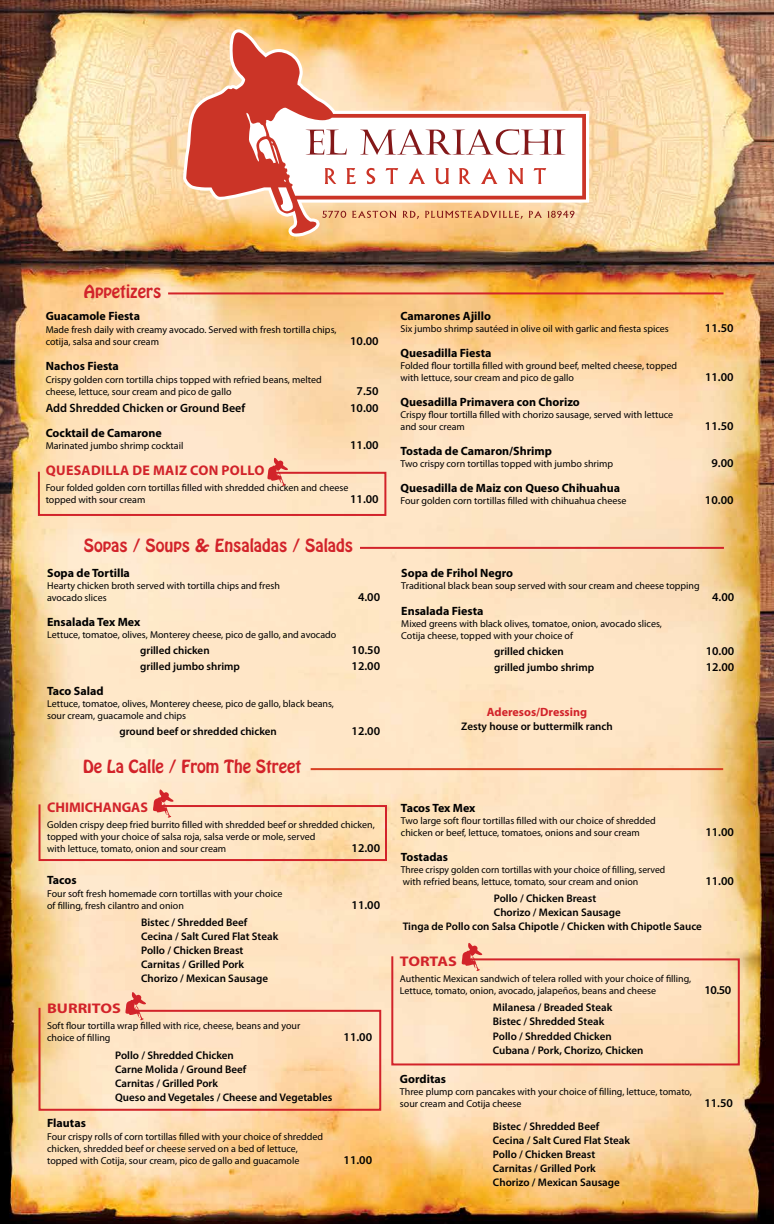
<style>
.page{position:relative;width:774px;height:1224px;background:#fff}
.page>*{position:absolute;margin:0;border:0;box-sizing:border-box;transform-origin:0 0}
.t1{font:16px "Hobo Std";color:#d2232a}
.t2{font:700 14px "Myriad Pro";letter-spacing:.02em;color:#d2232a}
.t3{font:700 14px "Myriad Pro";color:#d2232a;scale:1.16 1}
.t4{font:700 14px "Myriad Pro";color:#d2232a}
.t5{font:700 12px "Myriad Pro";color:#000}
.t6{font:600 12px "Myriad Pro";color:#000}
.t7{font:700 12px "Myriad Pro";color:#d2232a}
.t8{font:600 11px/14px "Myriad Pro";color:#000}
.t9{font:10px/12px "Myriad Pro";color:#000}
.t10{font:10px/12px "Myriad Pro";color:#000;scale:.96 1}
</style>
<div class="page">
<img style="left:0;top:0;width:774px;height:1224px">
<hr style="left:168px;top:292px;width:556px;height:2px;background:#d2232a">
<hr style="left:360px;top:547px;width:364px;height:2px;background:#d2232a">
<hr style="left:311px;top:768px;width:412px;height:2px;background:#d84023">
<svg style="left:183px;top:29px;width:406px;height:208px"></svg>
<svg style="left:306px;top:130px;width:41px;height:25px"></svg>
<svg style="left:360px;top:129px;width:205px;height:26px"></svg>
<svg style="left:325px;top:168px;width:11px;height:16px"></svg>
<svg style="left:347px;top:168px;width:9px;height:16px"></svg>
<svg style="left:366px;top:168px;width:9px;height:16px"></svg>
<svg style="left:386px;top:168px;width:12px;height:16px"></svg>
<svg style="left:409px;top:168px;width:16px;height:16px"></svg>
<svg style="left:435px;top:168px;width:14px;height:16px"></svg>
<svg style="left:459px;top:168px;width:12px;height:16px"></svg>
<svg style="left:481px;top:168px;width:16px;height:16px"></svg>
<svg style="left:508px;top:168px;width:15px;height:16px"></svg>
<svg style="left:534px;top:168px;width:12px;height:16px"></svg>
<svg style="left:390px;top:954px;width:351px;height:112px;background:#fbd7b7"></svg>
<svg style="left:322px;top:211px;width:24px;height:7px"></svg>
<svg style="left:352px;top:211px;width:44px;height:7px"></svg>
<svg style="left:403px;top:211px;width:16px;height:8px"></svg>
<svg style="left:425px;top:211px;width:98px;height:8px"></svg>
<svg style="left:529px;top:211px;width:46px;height:7px"></svg>
<svg style="left:38px;top:789px;width:350px;height:73px;background:#fbd8b6"></svg>
<svg style="left:462px;top:942px;width:21px;height:29px"></svg>
<svg style="left:38px;top:991px;width:344px;height:121px;background:#fbd7b3"></svg>
<svg style="left:37px;top:457px;width:350px;height:60px;background:#fcdabb"></svg>
<h1 class="t1" style="left:84px;top:280px;width:79px">Appetizers</h1>
<p class="t5" style="left:46px;top:308px;width:96px">Guacamole Fiesta</p>
<p class="t9" style="left:46px;top:324px;width:292px">Made fresh daily with creamy avocado. Served with fresh tortilla chips, cotija, salsa and sour cream</p>
<p class="t6" style="left:350px;top:334px;width:30px">10.00</p>
<p class="t5" style="left:46px;top:358px;width:75px">Nachos Fiesta</p>
<p class="t9" style="left:46px;top:374px;width:277px">Crispy golden corn tortilla chips topped with refried beans, melted cheese, lettuce, sour cream and pico de gallo</p>
<p class="t6" style="left:357px;top:384px;width:24px">7.50</p>
<p class="t6" style="left:46px;top:401px;width:201px">Add Shredded Chicken or Ground Beef</p>
<p class="t6" style="left:350px;top:401px;width:30px">10.00</p>
<p class="t5" style="left:46px;top:425px;width:118px">Cocktail de Camarone</p>
<p class="t9" style="left:46px;top:440px;width:139px">Marinated jumbo shrimp cocktail</p>
<p class="t6" style="left:350px;top:438px;width:30px">11.00</p>
<h2 class="t2" style="left:46px;top:461px;width:220px">QUESADILLA DE MAIZ CON POLLO</h2>
<p class="t9" style="left:46px;top:482px;width:304px">Four folded golden corn tortillas filled with shredded chicken and cheese topped with sour cream</p>
<p class="t6" style="left:350px;top:492px;width:30px">11.00</p>
<h1 class="t1" style="left:84px;top:534px;width:271px">Sopas / Soups &amp; Ensaladas / Salads</h1>
<p class="t5" style="left:47px;top:565px;width:84px">Sopa de Tortilla</p>
<p class="t9" style="left:47px;top:579px;width:234px">Hearty chicken broth served with tortilla chips and fresh avocado slices</p>
<p class="t6" style="left:358px;top:589px;width:24px">4.00</p>
<p class="t5" style="left:47px;top:614px;width:95px">Ensalada Tex Mex</p>
<p class="t9" style="left:47px;top:628px;width:291px">Lettuce, tomatoe, olives, Monterey cheese, pico de gallo, and avocado</p>
<p class="t8" style="left:140px;top:643px;width:71px">grilled chicken</p>
<p class="t6" style="left:352px;top:642px;width:30px">10.50</p>
<p class="t8" style="left:140px;top:659px;width:101px">grilled jumbo shrimp</p>
<p class="t6" style="left:352px;top:658px;width:30px">12.00</p>
<p class="t5" style="left:47px;top:683px;width:58px">Taco Salad</p>
<p class="t9" style="left:47px;top:697px;width:288px">Lettuce, tomatoe, olives, Monterey cheese, pico de gallo, black beans, sour cream, guacamole and chips</p>
<p class="t8" style="left:119px;top:724px;width:159px">ground beef or shredded chicken</p>
<p class="t6" style="left:352px;top:723px;width:30px">12.00</p>
<h1 class="t1" style="left:83px;top:756px;width:220px">De La Calle / From The Street</h1>
<h2 class="t4" style="left:47px;top:798px;width:102px">CHIMICHANGAS</h2>
<p class="t9" style="left:47px;top:818px;width:329px">Golden crispy deep fried burrito filled with shredded beef or shredded chicken, topped with your choice of salsa roja, salsa verde or mole, served<br>with lettuce, tomato, onion and sour cream</p>
<p class="t6" style="left:352px;top:840px;width:30px">12.00</p>
<p class="t5" style="left:47px;top:872px;width:31px">Tacos</p>
<p class="t9" style="left:47px;top:888px;width:237px">Four soft fresh homemade corn tortillas with your choice of filling, fresh cilantro and onion</p>
<p class="t6" style="left:352px;top:897px;width:30px">11.00</p>
<p class="t8" style="left:141px;top:915px;width:139px">Bistec / Shredded Beef<br>Cecina / Salt Cured Flat Steak<br>Pollo / Chicken Breast<br>Carnitas / Grilled Pork<br>Chorizo / Mexican Sausage</p>
<h2 class="t3" style="left:47px;top:999px;width:65px">BURRITOS</h2>
<p class="t9" style="left:47px;top:1019px;width:255px">Soft flour tortilla wrap filled with rice, cheese, beans and your choice of filling</p>
<p class="t6" style="left:344px;top:1029px;width:30px">11.00</p>
<p class="t8" style="left:115px;top:1048px;width:219px">Pollo / Shredded Chicken<br>Carne Molida / Ground Beef<br>Carnitas / Grilled Pork<br>Queso and Vegetales / Cheese and Vegetables</p>
<p class="t5" style="left:47px;top:1115px;width:40px">Flautas</p>
<p class="t9" style="left:47px;top:1131px;width:277px">Four crispy rolls of corn tortillas filled with your choice of shredded chicken, shredded beef or cheese served on a bed of lettuce, topped with Cotija, sour cream, pico de gallo and guacamole</p>
<p class="t6" style="left:344px;top:1153px;width:30px">11.00</p>
<p class="t5" style="left:401px;top:308px;width:92px">Camarones Ajillo</p>
<p class="t9" style="left:401px;top:323px;width:270px">Six jumbo shrimp sautéed in olive oil with garlic and fiesta spices</p>
<p class="t6" style="left:705px;top:321px;width:30px">11.50</p>
<p class="t5" style="left:401px;top:345px;width:92px">Quesadilla Fiesta</p>
<p class="t9" style="left:401px;top:360px;width:278px">Folded flour tortilla filled with ground beef, melted cheese, topped with lettuce, sour cream and pico de gallo</p>
<p class="t6" style="left:705px;top:370px;width:30px">11.00</p>
<p class="t5" style="left:401px;top:394px;width:181px">Quesadilla Primavera con Chorizo</p>
<p class="t9" style="left:401px;top:409px;width:274px">Crispy flour tortilla filled with chorizo sausage, served with lettuce and sour cream</p>
<p class="t6" style="left:705px;top:419px;width:30px">11.50</p>
<p class="t5" style="left:401px;top:443px;width:153px">Tostada de Camaron/Shrimp</p>
<p class="t9" style="left:401px;top:458px;width:214px">Two crispy corn tortillas topped with jumbo shrimp</p>
<p class="t6" style="left:711px;top:456px;width:24px">9.00</p>
<p class="t5" style="left:401px;top:480px;width:221px">Quesadilla de Maiz con Queso Chihuahua</p>
<p class="t9" style="left:401px;top:495px;width:227px">Four golden corn tortillas filled with chihuahua cheese</p>
<p class="t6" style="left:705px;top:493px;width:30px">10.00</p>
<p class="t5" style="left:401px;top:565px;width:113px">Sopa de Frihol Negro</p>
<p class="t9" style="left:401px;top:579px;width:300px">Traditional black bean soup served with sour cream and cheese topping</p>
<p class="t6" style="left:712px;top:589px;width:24px">4.00</p>
<p class="t5" style="left:401px;top:603px;width:84px">Ensalada Fiesta</p>
<p class="t9" style="left:401px;top:617px;width:262px">Mixed greens with black olives, tomatoe, onion, avocado slices,<br>Cotija cheese, topped with your choice of</p>
<p class="t8" style="left:494px;top:644px;width:71px">grilled chicken</p>
<p class="t6" style="left:706px;top:643px;width:30px">10.00</p>
<p class="t8" style="left:494px;top:660px;width:101px">grilled jumbo shrimp</p>
<p class="t6" style="left:706px;top:659px;width:30px">12.00</p>
<p class="t7" style="left:487px;top:704px;width:102px">Aderesos/Dressing</p>
<p class="t8" style="left:461px;top:719px;width:153px">Zesty house or buttermilk ranch</p>
<p class="t5" style="left:401px;top:800px;width:76px">Tacos Tex Mex</p>
<p class="t9" style="left:401px;top:814px;width:256px">Two large soft flour tortillas filled with our choice of shredded chicken or beef, lettuce, tomatoes, onions and sour cream</p>
<p class="t6" style="left:705px;top:824px;width:30px">11.00</p>
<p class="t5" style="left:401px;top:849px;width:49px">Tostadas</p>
<p class="t10" style="left:401px;top:863px;width:277px">Three crispy golden corn tortillas with your choice of filling, served with refried beans, lettuce, tomato, sour cream and onion</p>
<p class="t6" style="left:705px;top:873px;width:30px">11.00</p>
<p class="t8" style="left:494px;top:891px;width:104px">Pollo / Chicken Breast</p>
<p class="t8" style="left:494px;top:905px;width:128px">Chorizo / Mexican Sausage</p>
<p class="t8" style="left:403px;top:919px;width:301px">Tinga de Pollo con Salsa Chipotle / Chicken with Chipotle Sauce</p>
<h2 class="t3" style="left:400px;top:952px;width:51px">TORTAS</h2>
<p class="t9" style="left:400px;top:972px;width:293px">Authentic Mexican sandwich of telera rolled with your choice of filling,<br>Lettuce, tomato, onion, avocado, jalapeños, beans and cheese</p>
<p class="t6" style="left:704px;top:982px;width:28px">10.50</p>
<p class="t8" style="left:493px;top:1001px;width:152px">Milanesa / Breaded Steak<br>Bistec / Shredded Steak<br>Pollo / Shredded Chicken<br>Cubana / Pork, Chorizo, Chicken</p>
<p class="t5" style="left:400px;top:1071px;width:48px">Gorditas</p>
<p class="t9" style="left:400px;top:1085px;width:294px">Three plump corn pancakes with your choice of filling, lettuce, tomato, sour cream and Cotija cheese</p>
<p class="t6" style="left:704px;top:1095px;width:30px">11.50</p>
<p class="t8" style="left:493px;top:1118px;width:139px">Bistec / Shredded Beef<br>Cecina / Salt Cured Flat Steak<br>Pollo / Chicken Breast<br>Carnitas / Grilled Pork<br>Chorizo / Mexican Sausage</p>
</div>
